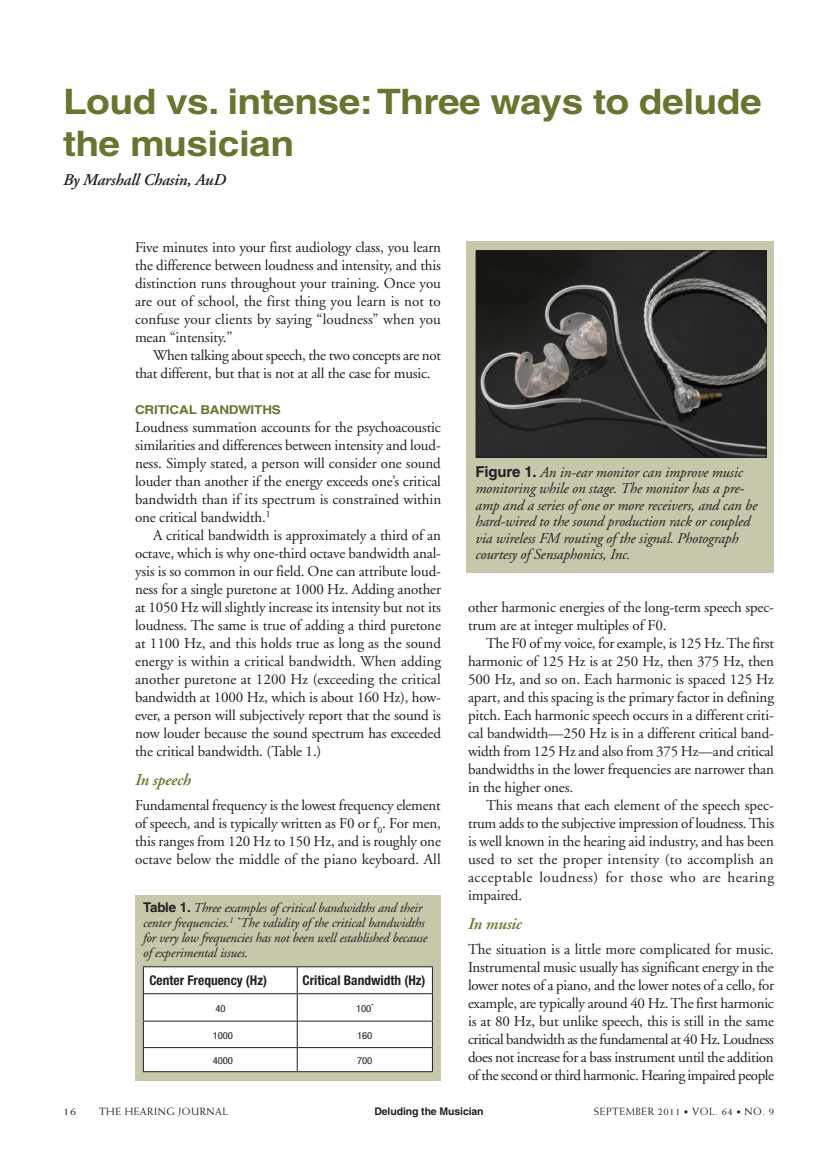
<style>
.page{position:relative;width:837px;height:1161px;background:#fff}
.page>*{position:absolute;margin:0;border:0;box-sizing:border-box;transform-origin:0 0}
.t{font:700 35.1px/42px "Helvetica";letter-spacing:-.015em;color:#6a7430;scale:1.11 1}
.a{font:italic 600 16.5px "Adobe Garamond";letter-spacing:-.01em;color:#231f20}
.h2{font:italic 600 16.5px "Adobe Garamond";letter-spacing:-.01em;color:#6a7430}
.txt{font:15px/18px "Adobe Garamond";letter-spacing:-.01em;color:#231f20;text-align:justify}
.p{font:15px/18px "Adobe Garamond";letter-spacing:-.01em;color:#231f20;text-align:justify}
.photo_caption{font:italic 15px/16.5px "Adobe Garamond";letter-spacing:-.01em;color:#231f20}
.fig2{font:italic 13.35px/14.7px "Adobe Garamond";letter-spacing:-.01em;color:#231f20}
.t1{font:700 condensed 13.35px "Helvetica Neue";color:#231f20}
.h1{font:700 12.15px "Helvetica";letter-spacing:-.01em;color:#6a7430;scale:1.11 1}
.t2{font:10.8px "Weiss";color:#231f20;scale:1.11 1}
.t3{font:10.5px "Weiss";letter-spacing:.05em;color:#231f20}
.t4{font:700 10.5px "Helvetica";letter-spacing:-.01em;color:#231f20}
.Table-txt{font:condensed 9.6px "Helvetica Neue";letter-spacing:-.01em;color:#231f20;scale:1.11 1}
.s1{font-family:"Helvetica";font-weight:700;font-style:normal}
.s2{font-size:9px}
</style>
<div class="page">
<div style="left:135px;top:895px;width:306px;height:185px;background:#c7c7ac"></div>
<hr style="left:297px;top:966px;width:136px;height:1px;background:#231f20">
<hr style="left:143px;top:966px;width:154px;height:1px;background:#231f20">
<svg style="left:143px;top:967px;width:290px;height:105px;background:#f5f4f4"></svg>
<hr style="left:297px;top:1071px;width:136px;height:1px;background:#231f20">
<div style="left:466px;top:241px;width:308px;height:332px;background:#c7c7ac"></div>
<img style="left:478px;top:253px;width:287px;height:203px">
<div style="left:476px;top:251px;width:291px;height:207px;border:1px solid #231f20"></div>
<p class="t" style="left:63px;top:80px;width:631px">Loud vs. intense: Three ways to delude the musician</p>
<p class="a" style="left:63px;top:170px;width:164px">By Marshall Chasin, AuD</p>
<p class="p" style="left:135px;top:239px;width:308px">Five minutes into your first audiology class, you learn the difference between loudness and intensity, and this distinction runs throughout your training. Once you are out of school, the first thing you learn is not to confuse your clients by saying “loudness” when you mean “intensity.”</p>
<p class="txt" style="left:135px;top:347px;width:308px;text-indent:18px">When talking about speech, the two concepts are not that different, but that is not at all the case for music.</p>
<p class="h1" style="left:135px;top:402px;width:133px">CRITICAL BANDWITHS</p>
<p class="p" style="left:135px;top:419px;width:308px">Loudness summation accounts for the psychoacoustic similarities and differences between intensity and loud&shy;ness. Simply stated, a person will consider one sound louder than another if the energy exceeds one’s critical bandwidth than if its spectrum is constrained within one critical bandwidth.<sup>1</sup></p>
<p class="txt" style="left:135px;top:527px;width:308px;text-indent:18px">A critical bandwidth is approximately a third of an octave, which is why one-third octave bandwidth anal&shy;ysis is so common in our field. One can attribute loud&shy;ness for a single puretone at 1000 Hz. Adding another at 1050 Hz will slightly increase its intensity but not its loudness. The same is true of adding a third puretone at 1100 Hz, and this holds true as long as the sound energy is within a critical bandwidth. When adding another puretone at 1200 Hz (exceeding the critical bandwidth at 1000 Hz, which is about 160 Hz), how&shy;ever, a person will subjectively report that the sound is now louder because the sound spectrum has exceeded the critical bandwidth. (Table 1.)</p>
<p class="h2" style="left:135px;top:770px;width:58px">In speech</p>
<p class="p" style="left:135px;top:797px;width:307px">Fundamental frequency is the lowest frequency element of speech, and is typically written as F0 or f<sub>0</sub>. For men, this ranges from 120 Hz to 150 Hz, and is roughly one octave below the middle of the piano keyboard. All</p>
<p class="fig2" style="left:143px;top:901px;width:286px"><span class="s1">Table 1.</span> Three examples of critical bandwidths and their center frequencies.<sup>1</sup> <sup>*</sup>The validity of the critical bandwidths for very low frequencies has not been well established because of experimental issues.</p>
<p class="t1" style="left:149px;top:973px;width:119px">Center Frequency (Hz)</p>
<p class="t1" style="left:303px;top:973px;width:124px">Critical Bandwidth (Hz)</p>
<p class="Table-txt" style="left:216px;top:1003px;width:11px">40</p>
<p class="Table-txt" style="left:356px;top:1003px;width:17px">100<sup>*</sup></p>
<p class="Table-txt" style="left:213px;top:1030px;width:20px">1000</p>
<p class="Table-txt" style="left:357px;top:1030px;width:15px">160</p>
<p class="Table-txt" style="left:213px;top:1055px;width:20px">4000</p>
<p class="Table-txt" style="left:357px;top:1055px;width:15px">700</p>
<p class="photo_caption" style="left:476px;top:464px;width:283px"><span class="s1">Figure 1.</span> An in-ear monitor can improve music monitoring while on stage. The monitor has a pre&shy;amp and a series of one or more receivers, and can be hard-wired to the sound production rack or coupled via wireless FM routing of the signal. Photograph courtesy of Sensaphonics, Inc.</p>
<p class="p" style="left:468px;top:599px;width:307px">other harmonic energies of the long-term speech spec&shy;trum are at integer multiples of F0.</p>
<p class="txt" style="left:468px;top:635px;width:308px;text-indent:18px">The F0 of my voice, for example, is 125 Hz. The first harmonic of 125 Hz is at 250 Hz, then 375 Hz, then 500 Hz, and so on. Each harmonic is spaced 125 Hz apart, and this spacing is the primary factor in defining pitch. Each harmonic speech occurs in a different criti&shy;cal bandwidth—250 Hz is in a different critical band&shy;width from 125 Hz and also from 375 Hz—and critical bandwidths in the lower frequencies are narrower than in the higher ones.</p>
<p class="txt" style="left:468px;top:797px;width:308px;text-indent:18px">This means that each element of the speech spec&shy;trum adds to the subjective impression of loudness. This is well known in the hearing aid industry, and has been used to set the proper intensity (to accomplish an acceptable loudness) for those who are hearing impaired.</p>
<p class="h2" style="left:468px;top:914px;width:55px">In music</p>
<p class="p" style="left:468px;top:941px;width:308px">The situation is a little more complicated for music.<br>Instrumental music usually has significant energy in the lower notes of a piano, and the lower notes of a cello, for example, are typically around 40 Hz. The first harmonic is at 80 Hz, but unlike speech, this is still in the same critical bandwidth as the fundamental at 40 Hz. Loudness does not increase for a bass instrument until the addition of the second or third harmonic. Hearing impaired people</p>
<p class="t2" style="left:63px;top:1105px;width:13px">16</p>
<p class="t3" style="left:99px;top:1105px;width:131px">THE HEARING JOURNAL</p>
<p class="t4" style="left:374px;top:1105px;width:111px">Deluding the Musician</p>
<p class="t3" style="left:594px;top:1105px;width:182px">SEPTEMBER 2011 <span class="s2">•</span> VOL. 64 <span class="s2">•</span> NO. 9</p>
</div>
